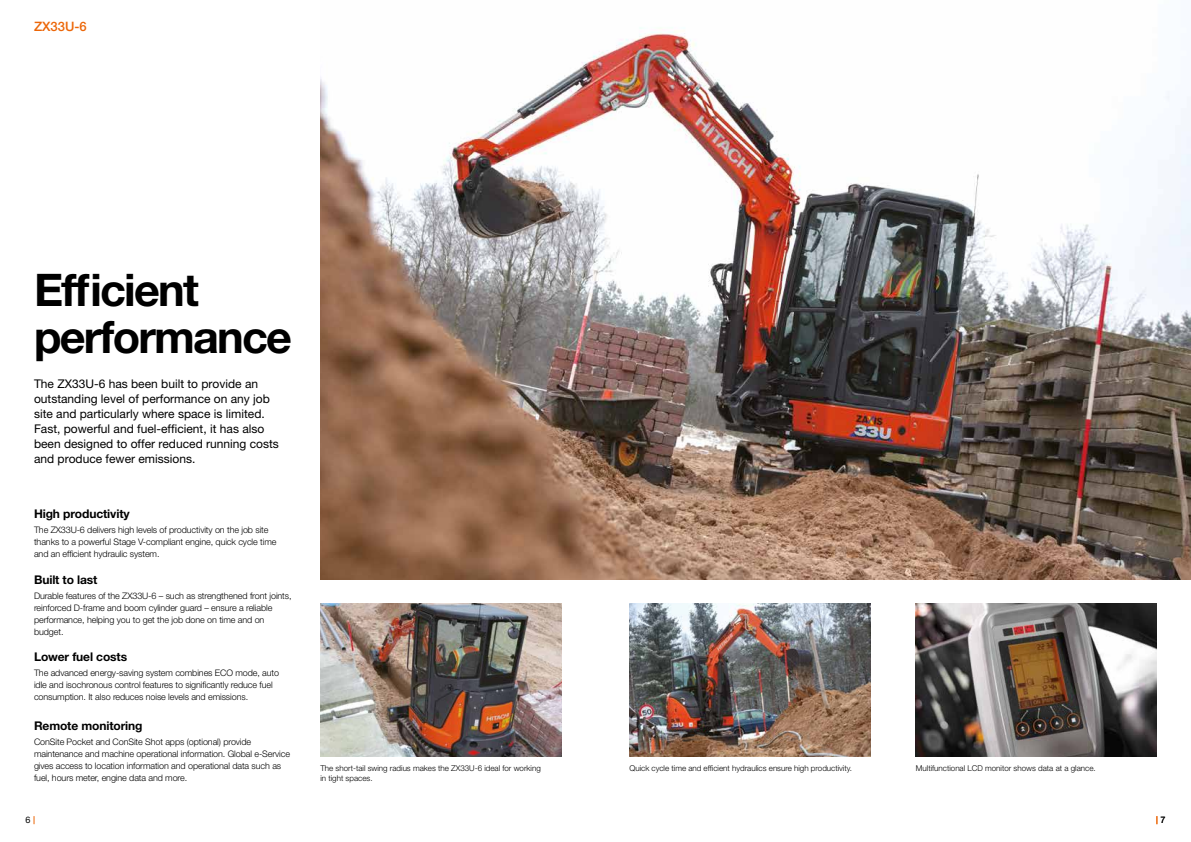
<style>
.page{position:relative;width:1191px;height:842px;background:#fff}
.page>*{position:absolute;margin:0;border:0;box-sizing:border-box;transform-origin:0 0}
.t1{font:700 45px/47px "Helvetica Neue LT Pro";letter-spacing:-.04em;color:#000}
.t2{font:500 13px "Helvetica Neue LT Pro";color:#ec6608}
.t3{font:12px/15px "Helvetica Neue LT Pro";color:#000}
.t4{font:700 12px "Helvetica Neue LT Pro";letter-spacing:-.01em;color:#000}
.t5{font:300 9px/12px "Helvetica Neue LT Pro";letter-spacing:-.01em;color:#000}
.t6{font:9px "Helvetica Neue LT Pro";color:#000}
.t7{font:300 8px "Helvetica Neue LT Pro";color:#000}
</style>
<div class="page">
<img style="left:916px;top:604px;width:241px;height:153px">
<img style="left:630px;top:604px;width:241px;height:153px">
<img style="left:320px;top:27px;width:871px;height:553px">
<img style="left:320px;top:604px;width:241px;height:153px">
<h2 class="t2" style="left:34px;top:18px;width:54px">ZX33U-6</h2>
<h1 class="t1" style="left:34px;top:266px;width:259px">Efficient performance</h1>
<p class="t3" style="left:34px;top:376px;width:246px">The ZX33U-6 has been built to provide an outstanding level of performance on any job site and particularly where space is limited.<br>Fast, powerful and fuel-efficient, it has also been designed to offer reduced running costs and produce fewer emissions.</p>
<h3 class="t4" style="left:34px;top:506px;width:97px">High productivity</h3>
<p class="t5" style="left:34px;top:523px;width:244px">The ZX33U-6 delivers high levels of productivity on the job site thanks to a powerful Stage V-compliant engine, quick cycle time and an efficient hydraulic system.</p>
<h3 class="t4" style="left:34px;top:572px;width:65px">Built to last</h3>
<p class="t5" style="left:34px;top:589px;width:259px">Durable features of the ZX33U-6 – such as strengthened front joints, reinforced D-frame and boom cylinder guard – ensure a reliable performance, helping you to get the job done on time and on budget.</p>
<h3 class="t4" style="left:34px;top:650px;width:95px">Lower fuel costs</h3>
<p class="t5" style="left:34px;top:667px;width:247px">The advanced energy-saving system combines ECO mode, auto idle and isochronous control features to significantly reduce fuel consumption. It also reduces noise levels and emissions.</p>
<h3 class="t4" style="left:34px;top:718px;width:110px">Remote monitoring</h3>
<p class="t5" style="left:34px;top:735px;width:257px">ConSite Pocket and ConSite Shot apps (optional) provide maintenance and machine operational information. Global e-Service gives access to location information and operational data such as fuel, hours meter, engine data and more.</p>
<p class="t7" style="left:320px;top:763px;width:222px">The short-tail swing radius makes the ZX33U-6 ideal for working</p>
<p class="t7" style="left:629px;top:763px;width:224px">Quick cycle time and efficient hydraulics ensure high productivity.</p>
<p class="t7" style="left:320px;top:773px;width:54px">in tight spaces.</p>
<p class="t7" style="left:916px;top:763px;width:181px">Multifunctional LCD monitor shows data at a glance.</p>
<p class="t6" style="left:25px;top:815px;width:7px">6</p>
<p class="t6" style="left:1160px;top:815px;width:7px">7</p>
</div>
